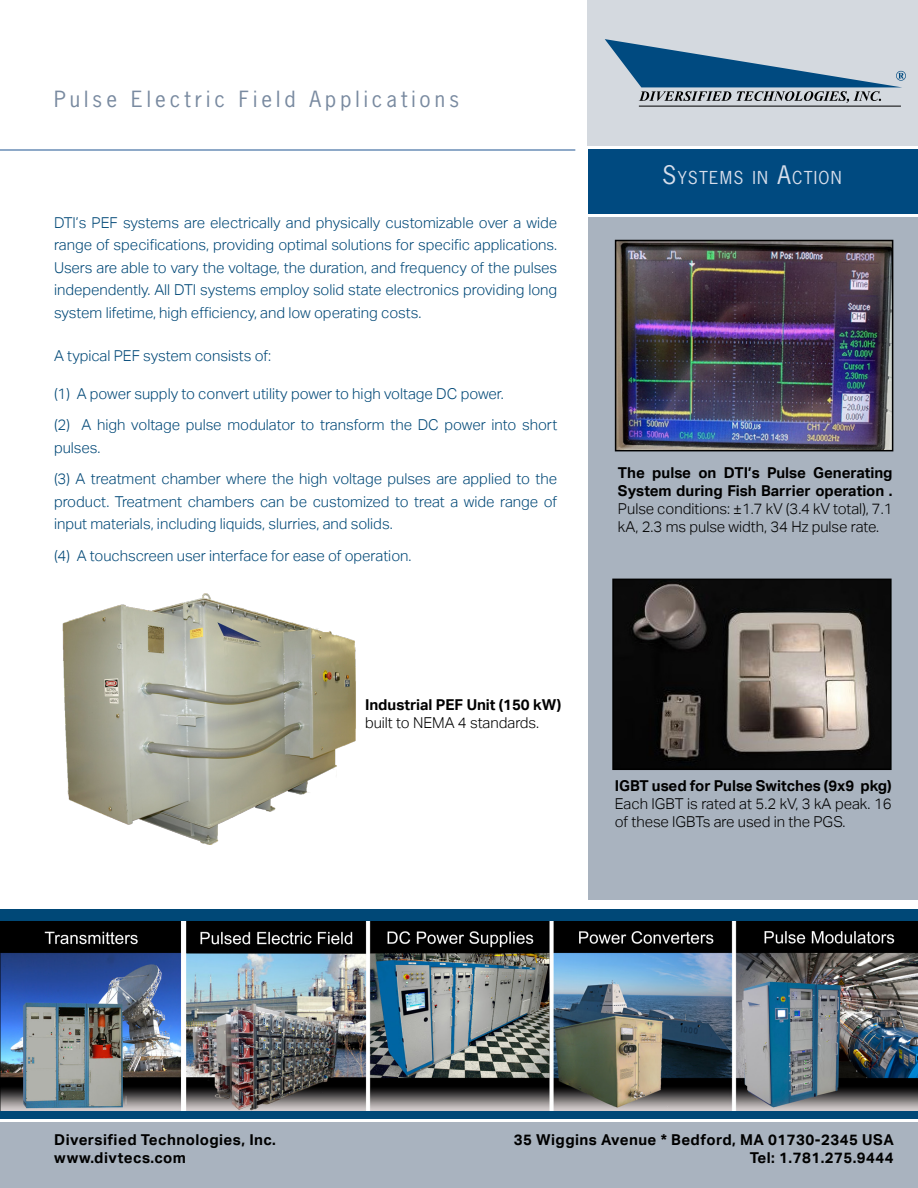
<style>
.page{position:relative;width:918px;height:1188px;background:#fff}
.page>*{position:absolute;margin:0;border:0;box-sizing:border-box;transform-origin:0 0}
.t1{font:21px "News Gothic Std";letter-spacing:.19em;color:#798aa0}
.t2{font:16.8px "News Gothic Std";letter-spacing:.07em;color:#d7deeb}
.t3{font:300 15px/22.5px "Aktiv Grotesk";color:#004877}
.t4{font:300 15px/18px "Aktiv Grotesk";color:#000}
.t5{font:700 15px/18px "Aktiv Grotesk";color:#000}
.t6{font:700 15px/18px "Aktiv Grotesk";letter-spacing:.03em;color:#000;text-align:right}
.s1{font-size:24px}
</style>
<div class="page">
<hr style="left:0;top:149px;width:575px;height:2px;background:#698db6">
<div style="left:588px;top:217px;width:330px;height:683px;background:#a9b3bf"></div>
<div style="left:588px;top:0;width:330px;height:145px;background:#d4d9df"></div>
<div style="left:588px;top:149px;width:330px;height:65px;background:#004a80"></div>
<hr style="left:639px;top:106px;width:262px;height:1px;background:#000">
<svg style="left:605px;top:39px;width:301px;height:64px"></svg>
<div style="left:0;top:1123px;width:918px;height:65px;background:#a9b3bf"></div>
<div style="left:0;top:909px;width:918px;height:210px;background:#004877"></div>
<img style="left:615px;top:582px;width:274px;height:185px">
<div style="left:612px;top:579px;width:280px;height:191px;border:2px solid #000"></div>
<img style="left:618px;top:243px;width:272px;height:205px">
<div style="left:615px;top:240px;width:278px;height:211px;border:2px solid #000"></div>
<img style="left:62px;top:593px;width:294px;height:252px">
<img style="left:1px;top:921px;width:917px;height:189px">
<h1 class="t1" style="left:54px;top:86px;width:407px">Pulse Electric Field Applications</h1>
<p class="t3" style="left:54px;top:211px;width:505px;text-align:justify">DTI’s PEF systems are electrically and physically customizable over a wide range of specifications, providing optimal solutions for specific applications.<br>Users are able to vary the voltage, the duration, and frequency of the pulses independently. All DTI systems employ solid state electronics providing long system lifetime, high efficiency, and low operating costs.</p>
<p class="t3" style="left:54px;top:344px;width:219px">A typical PEF system consists of:</p>
<p class="t3" style="left:54px;top:378px;width:505px;line-height:31.5px">(1) A power supply to convert utility power to high voltage DC power.<br>(2) A high voltage pulse modulator to transform the DC power into short</p>
<p class="t3" style="left:54px;top:432px;width:505px;line-height:31.5px">pulses.<br>(3) A treatment chamber where the high voltage pulses are applied to the</p>
<p class="t3" style="left:54px;top:490px;width:505px">product. Treatment chambers can be customized to treat a wide range of input materials, including liquids, slurries, and solids.</p>
<p class="t3" style="left:54px;top:544px;width:359px">(4) A touchscreen user interface for ease of operation.</p>
<p class="t5" style="left:365px;top:695px;width:198px">Industrial PEF Unit (150 kW)</p>
<p class="t4" style="left:365px;top:713px;width:176px">built to NEMA 4 standards.</p>
<p class="t2" style="left:662px;top:167px;width:181px"><span class="s1">S</span>YSTEMS IN <span class="s1">A</span>CTION</p>
<p class="t5" style="left:618px;top:464px;width:276px">The pulse on DTI’s Pulse Generating<br>System during Fish Barrier operation .</p>
<p class="t4" style="left:618px;top:500px;width:276px">Pulse conditions: ±1.7 kV (3.4 kV total), 7.1 kA, 2.3 ms pulse width, 34 Hz pulse rate.</p>
<p class="t5" style="left:615px;top:776px;width:278px">IGBT used for Pulse Switches (9x9 pkg)</p>
<p class="t4" style="left:615px;top:794px;width:278px">Each IGBT is rated at 5.2 kV, 3 kA peak. 16 of these IGBTs are used in the PGS.</p>
<p class="t6" style="left:54px;top:1131px;width:223px;text-align:left">Diversified Technologies, Inc. www.divtecs.com</p>
<p class="t6" style="left:514px;top:1131px;width:382px">35 Wiggins Avenue * Bedford, MA 01730-2345 USA<br>Tel: 1.781.275.9444</p>
</div>
